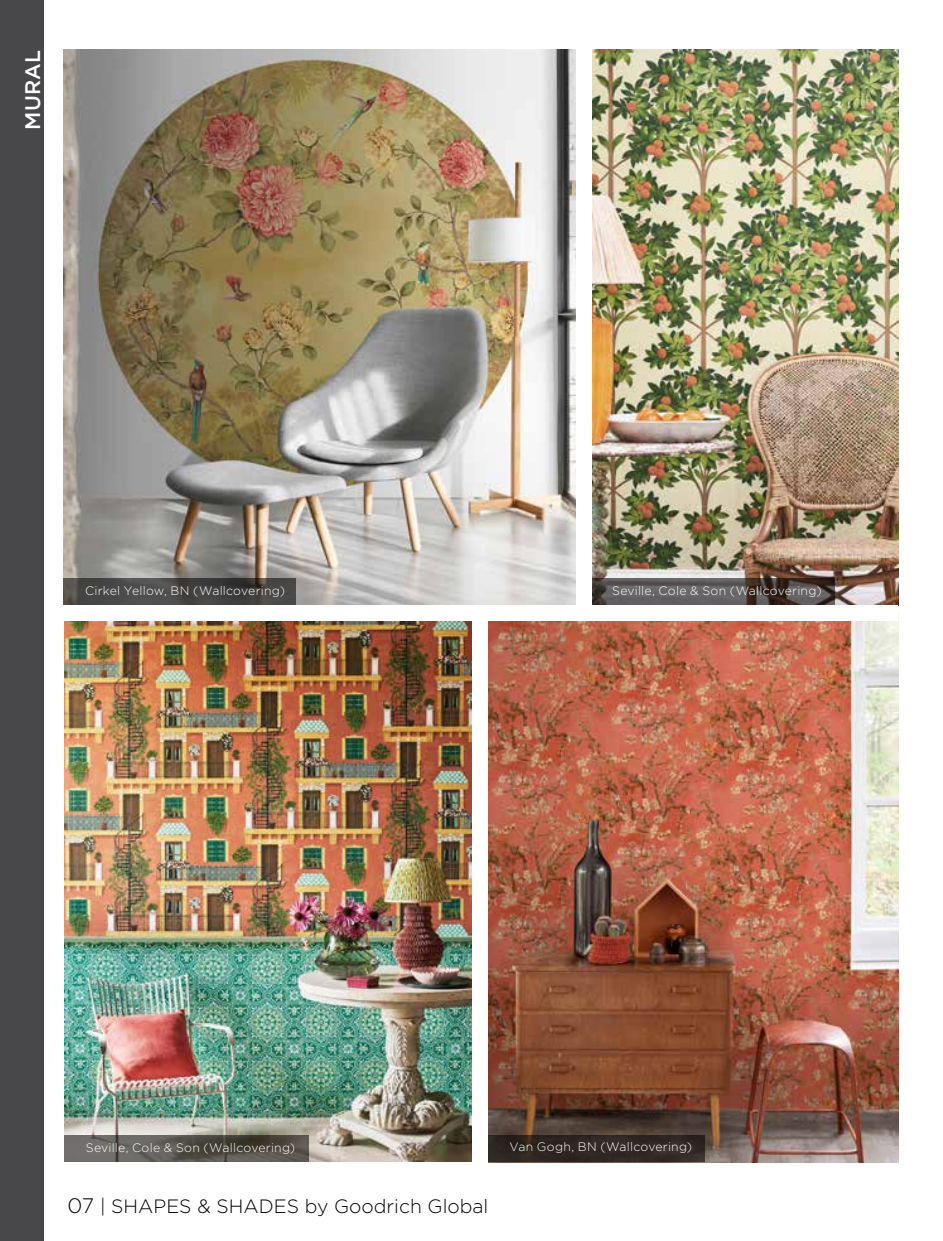
<style>
.page{position:relative;width:943px;height:1241px;background:#fff}
.page>*{position:absolute;margin:0;border:0;box-sizing:border-box;transform-origin:0 0}
.t1{font:500 21px "Gotham";letter-spacing:.015em;color:#fff}
.t2{font:300 19.25px "Gotham";color:#000}
.t3{font:300 12.25px "Gotham";letter-spacing:.015em;color:#fff}
.s1{font-size:21px}
</style>
<div class="page">
<div style="left:0;top:0;width:44px;height:1240px;background:#48484a"></div>
<img style="left:64px;top:621px;width:834px;height:541px">
<img style="left:63px;top:50px;width:513px;height:555px">
<img style="left:592px;top:50px;width:306px;height:555px">
<div style="left:488px;top:1135px;width:216px;height:26px;background:#2f2723"></div>
<svg style="left:64px;top:578px;width:232px;height:27px;background:#474544"></svg>
<svg style="left:592px;top:578px;width:243px;height:27px;background:#575050"></svg>
<svg style="left:64px;top:1134px;width:245px;height:27px;background:#5f5b56"></svg>
<div style="left:472px;top:613px;width:16px;height:558px;background:#fff"></div>
<h1 class="t1" style="left:23px;top:130px;width:82px;rotate:-90deg">MURAL</h1>
<p class="t3" style="left:85px;top:585px;width:201px">Cirkel Yellow, BN (Wallcovering)</p>
<p class="t3" style="left:612px;top:585px;width:211px">Seville, Cole &amp; Son (Wallcovering)</p>
<p class="t3" style="left:86px;top:1142px;width:211px">Seville, Cole &amp; Son (Wallcovering)</p>
<h2 class="t2" style="left:67px;top:1197px;width:422px"><span class="s1">07</span> | SHAPES &amp; SHADES by Goodrich Global</h2>
<p class="t3" style="left:509px;top:1140px;width:184px">Van Gogh, BN (Wallcovering)</p>
</div>
